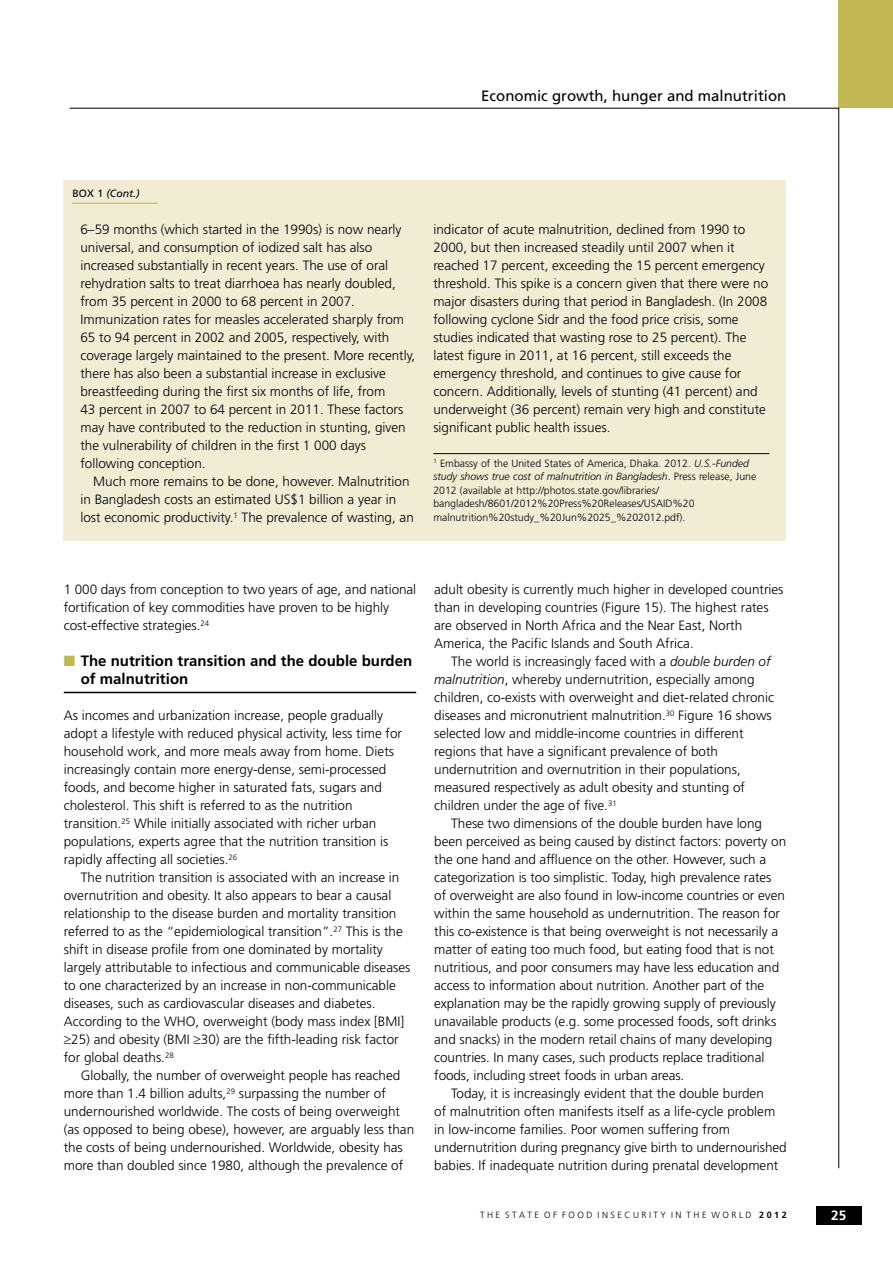
<style>
.page{position:relative;width:893px;height:1263px;background:#fff}
.page>*{position:absolute;margin:0;border:0;box-sizing:border-box;transform-origin:0 0}
.t1{font:700 15px/18px "Frutiger LT Std";color:#000}
.t2{font:15px "Frutiger LT Std";color:#000}
.t3{font:300 13.5px/18px "Frutiger LT Std";color:#000}
.t4{font:700 13.5px "Frutiger LT Std";color:#fff}
.t5{font:300 10.5px/13.5px "Frutiger LT Std";color:#000}
.t6{font:italic 10.5px "Frutiger LT Std";color:#000}
.t7{font:300 9px "Frutiger LT Std";color:#000}
.s1{font-style:normal}
.s2{font-style:italic}
.s3{color:#c1b753}
.s4{font-weight:700}
</style>
<div class="page">
<div style="left:839px;top:0;width:54px;height:108px;background:#c1b753"></div>
<div style="left:816px;top:1206px;width:45px;height:18px;background:#000"></div>
<div style="left:63px;top:181px;width:723px;height:360px;background:#f1edd4"></div>
<hr style="left:64px;top:692px;width:352px;height:1px;background:#000">
<hr style="left:433px;top:453px;width:336px;height:1px;background:#000">
<hr style="left:72px;top:203px;width:86px;height:1px;background:#c1b753">
<p class="t2" style="left:481px;top:87px;width:307px">Economic growth, hunger and malnutrition</p>
<p class="t6" style="left:73px;top:187px;width:69px"><span class="s1">BOX 1</span> (Cont.)</p>
<p class="t3" style="left:80px;top:221px;width:336px">6–59 months (which started in the 1990s) is now nearly universal, and consumption of iodized salt has also increased substantially in recent years. The use of oral rehydration salts to treat diarrhoea has nearly doubled, from 35 percent in 2000 to 68 percent in 2007.<br>Immunization rates for measles accelerated sharply from 65 to 94 percent in 2002 and 2005, respectively, with coverage largely maintained to the present. More recently, there has also been a substantial increase in exclusive breastfeeding during the first six months of life, from<br>43 percent in 2007 to 64 percent in 2011. These factors may have contributed to the reduction in stunting, given the vulnerability of children in the first 1 000 days following conception.</p>
<p class="t3" style="left:80px;top:472px;width:335px;text-indent:13px">Much more remains to be done, however. Malnutrition in Bangladesh costs an estimated US$1 billion a year in lost economic productivity.<sup>1</sup> The prevalence of wasting, an</p>
<p class="t3" style="left:433px;top:221px;width:336px">indicator of acute malnutrition, declined from 1990 to 2000, but then increased steadily until 2007 when it reached 17 percent, exceeding the 15 percent emergency threshold. This spike is a concern given that there were no major disasters during that period in Bangladesh. (In 2008 following cyclone Sidr and the food price crisis, some studies indicated that wasting rose to 25 percent). The latest figure in 2011, at 16 percent, still exceeds the emergency threshold, and continues to give cause for concern. Additionally, levels of stunting (41 percent) and underweight (36 percent) remain very high and constitute significant public health issues.</p>
<p class="t5" style="left:433px;top:456px;width:324px"><sup>1</sup> Embassy of the United States of America, Dhaka. 2012. <span class="s2">U.S.-Funded study shows true cost of malnutrition in Bangladesh</span>. Press release, June 2012 (available at http://photos.state.gov/libraries/ bangladesh/8601/2012%20Press%20Releases/USAID%20 malnutrition%20study_%20Jun%2025_%202012.pdf).</p>
<p class="t3" style="left:64px;top:581px;width:354px">1 000 days from conception to two years of age, and national fortification of key commodities have proven to be highly cost-effective strategies.<sup>24</sup></p>
<p class="t1" style="left:81px;top:652px;width:333px;text-indent:-17px"><span class="s3">■</span> The nutrition transition and the double burden of malnutrition</p>
<p class="t3" style="left:64px;top:707px;width:340px">As incomes and urbanization increase, people gradually adopt a lifestyle with reduced physical activity, less time for household work, and more meals away from home. Diets increasingly contain more energy-dense, semi-processed foods, and become higher in saturated fats, sugars and cholesterol. This shift is referred to as the nutrition transition.<sup>25</sup> While initially associated with richer urban populations, experts agree that the nutrition transition is rapidly affecting all societies.<sup>26</sup></p>
<p class="t3" style="left:64px;top:869px;width:348px;text-indent:17px">The nutrition transition is associated with an increase in overnutrition and obesity. It also appears to bear a causal relationship to the disease burden and mortality transition referred to as the “epidemiological transition”.<sup>27</sup> This is the shift in disease profile from one dominated by mortality largely attributable to infectious and communicable diseases to one characterized by an increase in non-communicable diseases, such as cardiovascular diseases and diabetes.<br>According to the WHO, overweight (body mass index [BMI] ≥25) and obesity (BMI ≥30) are the fifth-leading risk factor for global deaths.<sup>28</sup></p>
<p class="t3" style="left:64px;top:1067px;width:352px;text-indent:17px">Globally, the number of overweight people has reached more than 1.4 billion adults,<sup>29</sup> surpassing the number of undernourished worldwide. The costs of being overweight (as opposed to being obese), however, are arguably less than the costs of being undernourished. Worldwide, obesity has more than doubled since 1980, although the prevalence of</p>
<p class="t3" style="left:434px;top:581px;width:351px">adult obesity is currently much higher in developed countries than in developing countries (Figure 15). The highest rates are observed in North Africa and the Near East, North America, the Pacific Islands and South Africa.</p>
<p class="t3" style="left:434px;top:652px;width:341px;text-indent:17px">The world is increasingly faced with a <span class="s2">double burden of malnutrition</span>, whereby undernutrition, especially among children, co-exists with overweight and diet-related chronic diseases and micronutrient malnutrition.<sup>30</sup> Figure 16 shows selected low and middle-income countries in different regions that have a significant prevalence of both undernutrition and overnutrition in their populations, measured respectively as adult obesity and stunting of children under the age of five.<sup>31</sup></p>
<p class="t3" style="left:451px;top:815px;width:312px">These two dimensions of the double burden have long</p>
<p class="t3" style="left:434px;top:833px;width:353px">been perceived as being caused by distinct factors: poverty on</p>
<p class="t3" style="left:434px;top:851px;width:333px">the one hand and affluence on the other. However, such a</p>
<p class="t3" style="left:434px;top:869px;width:339px">categorization is too simplistic. Today, high prevalence rates</p>
<p class="t3" style="left:434px;top:887px;width:352px">of overweight are also found in low-income countries or even</p>
<p class="t3" style="left:434px;top:905px;width:347px">within the same household as undernutrition. The reason for</p>
<p class="t3" style="left:434px;top:923px;width:345px">this co-existence is that being overweight is not necessarily a</p>
<p class="t3" style="left:434px;top:941px;width:341px">matter of eating too much food, but eating food that is not</p>
<p class="t3" style="left:434px;top:958px;width:346px">nutritious, and poor consumers may have less education and</p>
<p class="t3" style="left:434px;top:976px;width:331px">access to information about nutrition. Another part of the</p>
<p class="t3" style="left:434px;top:994px;width:343px">explanation may be the rapidly growing supply of previously</p>
<p class="t3" style="left:434px;top:1012px;width:344px">unavailable products (e.g. some processed foods, soft drinks</p>
<p class="t3" style="left:434px;top:1030px;width:340px">and snacks) in the modern retail chains of many developing</p>
<p class="t3" style="left:434px;top:1048px;width:332px">countries. In many cases, such products replace traditional</p>
<p class="t3" style="left:434px;top:1066px;width:252px">foods, including street foods in urban areas.</p>
<p class="t3" style="left:451px;top:1084px;width:314px">Today, it is increasingly evident that the double burden</p>
<p class="t3" style="left:434px;top:1102px;width:342px">of malnutrition often manifests itself as a life-cycle problem</p>
<p class="t3" style="left:434px;top:1120px;width:297px">in low-income families. Poor women suffering from</p>
<p class="t3" style="left:434px;top:1138px;width:354px">undernutrition during pregnancy give birth to undernourished</p>
<p class="t3" style="left:434px;top:1156px;width:346px">babies. If inadequate nutrition during prenatal development</p>
<p class="t7" style="left:480px;top:1210px;width:308px">T H E S T A T E O F F O O D I N S E C U R I T Y I N T H E W O R L D <span class="s4">2 0 1 2</span></p>
<p class="t4" style="left:831px;top:1207px;width:17px">25</p>
</div>
